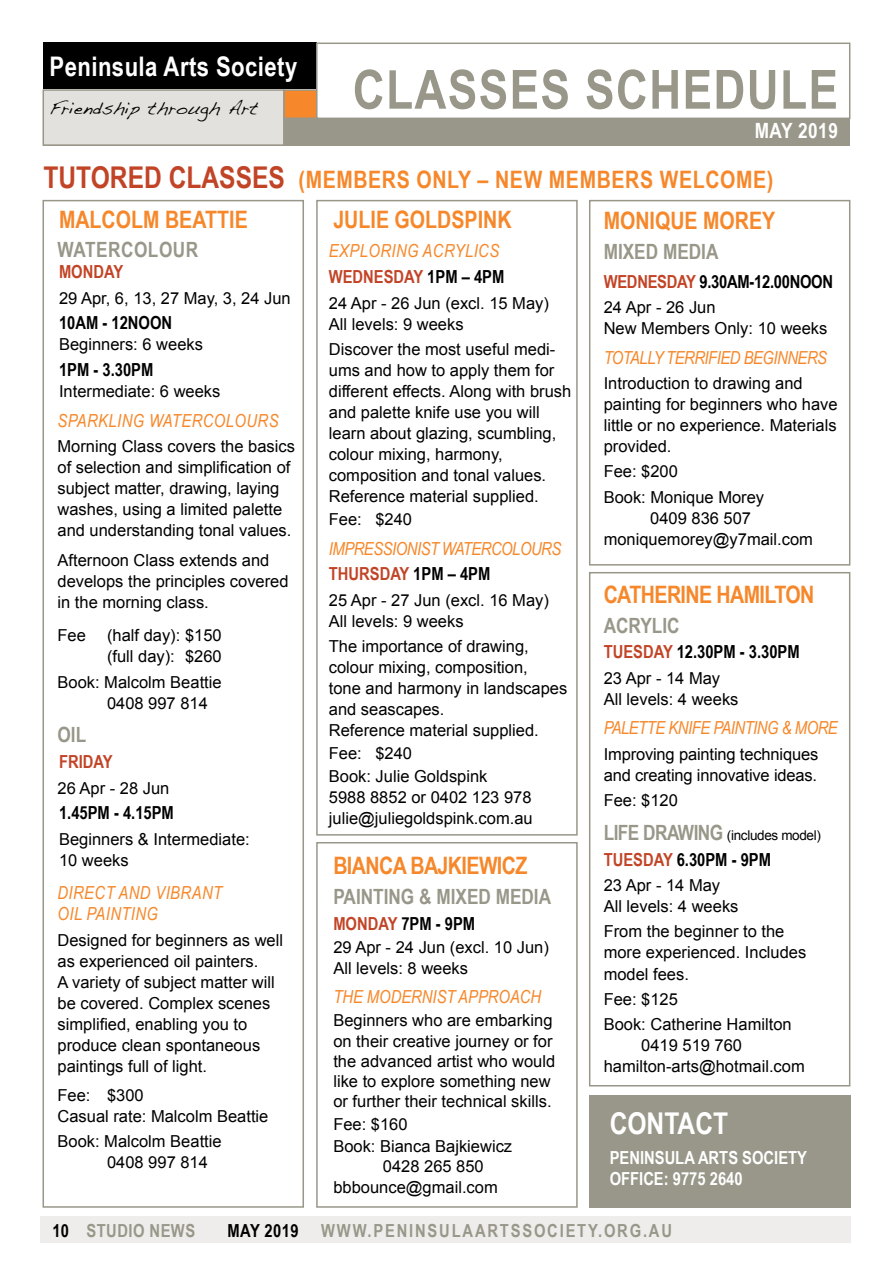
<style>
.page{position:relative;width:893px;height:1263px;background:#fff}
.page>*{position:absolute;margin:0;border:0;box-sizing:border-box;transform-origin:0 0}
.t1{font:700 54px "Arial Narrow";letter-spacing:.025em;color:#999789}
.t2{font:700 30px "Arial Narrow";color:#c24427}
.t3{font:700 30px "Arial Narrow";color:#fff}
.t4{font:700 27px "Arial Narrow";letter-spacing:.015em;color:#fff}
.t5{font:700 24px "Arial Narrow";color:#f6882b}
.t6{font:700 24px "Arial Narrow";letter-spacing:-.025em;color:#f6882b}
.t7{font:700 21px "Arial Narrow";color:#999789}
.t8{font:700 21px "Arial Narrow";letter-spacing:.025em;color:#999789}
.t9{font:700 21px "Arial Narrow";letter-spacing:.025em;color:#fff}
.t10{font:700 18px "Arial Narrow";color:#000}
.t11{font:italic 18px "Arial Narrow";color:#f6882b}
.t12{font:700 18px "Arial Narrow";color:#c24427}
.t13{font:italic 18px/21px "Arial Narrow";letter-spacing:.025em;color:#f6882b}
.t14{font:700 18px "Arial Narrow";letter-spacing:.025em;color:#999789}
.t15{font:700 18px "Arial Narrow";color:#fff}
.t16{font:italic 18px "Arial Narrow";letter-spacing:-.025em;color:#f6882b}
.t17{font:18px "Handwriting Dakota";letter-spacing:.01em;color:#000}
.t18{font:16.5px/21px "Arial";color:#000}
.t19{font:13.5px "Arial";letter-spacing:-.025em;color:#000}
.s1{font-family:"Arial Narrow";font-weight:700;font-size:21px;color:#999789}
.s2{color:#000}
.s3{color:#999789}
</style>
<div class="page">
<div style="left:40px;top:1216px;width:810px;height:26px;background:#eeedeb"></div>
<div style="left:316px;top:842px;width:262px;height:366px;border:2px solid #999789"></div>
<div style="left:43px;top:200px;width:261px;height:1008px;border:2px solid #999789"></div>
<div style="left:316px;top:200px;width:262px;height:636px;border:2px solid #999789"></div>
<div style="left:589px;top:1095px;width:261px;height:113px;background:#999789"></div>
<div style="left:589px;top:200px;width:261px;height:366px;border:2px solid #999789"></div>
<div style="left:589px;top:572px;width:261px;height:514px;border:2px solid #999789"></div>
<div style="left:43px;top:43px;width:273px;height:46px;background:#000"></div>
<div style="left:283px;top:89px;width:35px;height:30px;background:#f6882b;border:2px solid #999789"></div>
<div style="left:316px;top:43px;width:534px;height:76px;background:#fff;border:2px solid #999789"></div>
<div style="left:43px;top:119px;width:807px;height:27px;background:#999789"></div>
<div style="left:43px;top:89px;width:242px;height:57px;background:#e3e1dd;border:2px solid #999789"></div>
<h3 class="t4" style="left:50px;top:46px;width:249px">PENINSULA ARTS SOCIETY</h3>
<p class="t17" style="left:50px;top:97px;width:210px">Friendship through Art</p>
<h1 class="t1" style="left:353px;top:49px;width:487px">CLASSES SCHEDULE</h1>
<p class="t9" style="left:755px;top:115px;width:85px">MAY 2019</p>
<h2 class="t2" style="left:43px;top:154px;width:176px">TUTORED CLASSES</h2>
<h3 class="t5" style="left:299px;top:161px;width:40px">(MEMBE</h3>
<h3 class="t5" style="left:382px;top:161px;width:183px">RS ONLY – NEW MEMBE</h3>
<h3 class="t5" style="left:625px;top:161px;width:96px">RS WELCOME</h3>
<h3 class="t5" style="left:767px;top:161px;width:8px">)</h3>
<h3 class="t5" style="left:59px;top:201px;width:190px">MALCOLM BEATTIE</h3>
<p class="t8" style="left:58px;top:233px;width:141px">WATERCOLOUR</p>
<p class="t12" style="left:59px;top:258px;width:24px">MONDAY</p>
<p class="t18" style="left:59px;top:287px;width:233px">29 Apr, 6, 13, 27 May, 3, 24 Jun</p>
<p class="t10" style="left:59px;top:309px;width:81px">10AM - 12NOON</p>
<p class="t18" style="left:59px;top:334px;width:145px">Beginners: 6 weeks</p>
<p class="t10" style="left:59px;top:356px;width:84px">1PM - 3.30PM</p>
<p class="t18" style="left:59px;top:381px;width:163px">Intermediate: 6 weeks</p>
<p class="t13" style="left:58px;top:410px;width:222px">SPARKLING WATERCOLOURS</p>
<p class="t18" style="left:58px;top:436px;width:239px">Morning Class covers the basics of selection and simplification of subject matter, drawing, laying washes, using a limited palette and understanding tonal values.</p>
<p class="t18" style="left:58px;top:549px;width:233px">Afternoon Class extends and develops the principles covered in the morning class.</p>
<p class="t18" style="left:58px;top:625px;width:30px">Fee</p>
<p class="t18" style="left:107px;top:625px;width:116px">(half day): $150 (full day): $260</p>
<p class="t18" style="left:107px;top:671px;width:116px;text-indent:-50px">Book: Malcolm Beattie<br>0408 997 814</p>
<p class="t7" style="left:58px;top:719px;width:28px">OIL</p>
<p class="t12" style="left:59px;top:748px;width:29px">FRIDAY</p>
<p class="t18" style="left:58px;top:777px;width:113px">26 Apr - 28 Jun</p>
<p class="t10" style="left:59px;top:799px;width:104px">1.45PM - 4.15PM</p>
<p class="t18" style="left:59px;top:828px;width:192px">Beginners &amp; Intermediate:<br>10 weeks</p>
<p class="t13" style="left:58px;top:882px;width:166px">DIRECT AND VIBRANT<br>OIL PAINTING</p>
<p class="t18" style="left:58px;top:929px;width:227px">Designed for beginners as well as experienced oil painters.<br>A variety of subject matter will be covered. Complex scenes simplified, enabling you to produce clean spontaneous paintings full of light.</p>
<p class="t18" style="left:58px;top:1085px;width:212px">Fee: $300<br>Casual rate: Malcolm Beattie</p>
<p class="t18" style="left:107px;top:1131px;width:116px;text-indent:-50px">Book: Malcolm Beattie<br>0408 997 814</p>
<h3 class="t5" style="left:333px;top:201px;width:178px">JULIE GOLDSPINK</h3>
<p class="t11" style="left:329px;top:239px;width:51px">EXPLORING</p>
<p class="t11" style="left:423px;top:239px;width:12px">ACRY</p>
<p class="t11" style="left:465px;top:239px;width:18px">LICS</p>
<p class="t12" style="left:329px;top:263px;width:25px">WEDNESDAY</p>
<p class="t10" style="left:427px;top:263px;width:66px">1PM – 4PM</p>
<p class="t18" style="left:329px;top:292px;width:222px">24 Apr - 26 Jun (excl. 15 May)<br>All levels: 9 weeks</p>
<p class="t18" style="left:329px;top:339px;width:244px">Discover the most useful medi&shy;ums and how to apply them for different effects. Along with brush and palette knife use you will learn about glazing, scumbling, colour mixing, harmony, composition and tonal values.<br>Reference material supplied.</p>
<p class="t18" style="left:329px;top:509px;width:85px">Fee: $240</p>
<p class="t11" style="left:329px;top:536px;width:35px">IMPRESSIONIST</p>
<p class="t11" style="left:442px;top:536px;width:11px">WATERCO</p>
<p class="t11" style="left:512px;top:536px;width:19px">LOURS</p>
<p class="t12" style="left:329px;top:560px;width:52px">THU RSDAY</p>
<p class="t10" style="left:413px;top:560px;width:66px">1PM – 4PM</p>
<p class="t18" style="left:329px;top:589px;width:222px">25 Apr - 27 Jun (excl. 16 May)<br>All levels: 9 weeks</p>
<p class="t18" style="left:329px;top:636px;width:240px">The importance of drawing, colour mixing, composition,<br>tone and harmony in landscapes and seascapes.<br>Reference material supplied.</p>
<p class="t18" style="left:329px;top:742px;width:160px;line-height:23.1px">Fee: $240<br>Book: Julie Goldspink</p>
<p class="t18" style="left:329px;top:787px;width:205px">5988 8852 or 0402 123 978 julie@juliegoldspink.com.au</p>
<h3 class="t6" style="left:333px;top:847px;width:196px">BIANCA BAJKIEWICZ</h3>
<p class="t7" style="left:333px;top:880px;width:22px">PAINTING</p>
<p class="t7" style="left:419px;top:880px;width:43px">&amp; MIXED</p>
<p class="t7" style="left:496px;top:880px;width:26px">MEDIA</p>
<p class="t12" style="left:333px;top:909px;width:24px">MONDAY</p>
<p class="t10" style="left:401px;top:909px;width:63px">7PM - 9PM</p>
<p class="t18" style="left:333px;top:936px;width:217px">29 Apr - 24 Jun (excl. 10 Jun)<br>All levels: 8 weeks</p>
<p class="t11" style="left:333px;top:984px;width:209px">THE MODERNIST APPROACH</p>
<p class="t18" style="left:333px;top:1010px;width:223px;line-height:20.2px">Beginners who are embarking on their creative journey or for the advanced artist who would like to explore something new or further their technical skills.</p>
<p class="t18" style="left:333px;top:1113px;width:180px;line-height:22.4px">Fee: $160<br>Book: Bianca Bajkiewicz</p>
<p class="t18" style="left:333px;top:1156px;width:166px;text-indent:50px">0428 265 850 bbbounce@gmail.com</p>
<h3 class="t5" style="left:604px;top:202px;width:173px">MONIQUE MOREY</h3>
<p class="t7" style="left:604px;top:235px;width:25px">MIXED</p>
<p class="t7" style="left:663px;top:235px;width:26px">MEDIA</p>
<p class="t12" style="left:604px;top:268px;width:25px">WEDNESDAY</p>
<p class="t10" style="left:699px;top:268px;width:113px">9.30AM-12.00NOON</p>
<p class="t18" style="left:604px;top:297px;width:225px">24 Apr - 26 Jun<br>New Members Only: 10 weeks</p>
<p class="t16" style="left:604px;top:345px;width:225px">TOTALL Y TERRIFIED BEGINNERS</p>
<p class="t18" style="left:604px;top:373px;width:235px">Introduction to drawing and painting for beginners who have little or no experience. Materials provided.</p>
<p class="t18" style="left:604px;top:459px;width:162px;line-height:25.2px">Fee: $200<br>Book: Monique Morey</p>
<p class="t18" style="left:604px;top:507px;width:211px;text-indent:46px">0409 836 507 moniquemorey@y7mail.com</p>
<h3 class="t6" style="left:604px;top:576px;width:212px">CATHERINE HAMILTON</h3>
<p class="t7" style="left:604px;top:609px;width:77px">ACRYLIC</p>
<p class="t12" style="left:604px;top:638px;width:31px">TUESDAY</p>
<p class="t10" style="left:677px;top:638px;width:112px">12.30PM - 3.30PM</p>
<p class="t18" style="left:604px;top:668px;width:136px">23 Apr - 14 May<br>All levels: 4 weeks</p>
<p class="t11" style="left:604px;top:715px;width:36px">PALETTE</p>
<p class="t11" style="left:668px;top:715px;width:10px">KNIFE</p>
<p class="t11" style="left:713px;top:715px;width:17px">PAINTIN</p>
<p class="t11" style="left:767px;top:715px;width:51px">G &amp; MORE</p>
<p class="t18" style="left:604px;top:743px;width:216px">Improving painting techniques and creating innovative ideas.</p>
<p class="t18" style="left:604px;top:790px;width:76px">Fee: $120</p>
<p class="t19" style="left:604px;top:826px;width:219px"><span class="s1">LIFE DRAWING</span> (includes model)</p>
<p class="t12" style="left:604px;top:846px;width:20px">TUESDAY</p>
<p class="t10" style="left:677px;top:846px;width:84px">6.30PM - 9PM</p>
<p class="t18" style="left:604px;top:875px;width:136px">23 Apr - 14 May<br>All levels: 4 weeks</p>
<p class="t18" style="left:604px;top:921px;width:204px">From the beginner to the more experienced. Includes model fees.</p>
<p class="t18" style="left:604px;top:986px;width:189px;line-height:25.2px">Fee: $125<br>Book: Catherine Hamilton</p>
<p class="t18" style="left:604px;top:1035px;width:203px;text-indent:38px">0419 519 760 hamilton-arts@hotmail.com</p>
<h2 class="t3" style="left:610px;top:1100px;width:36px">CONTACT</h2>
<p class="t15" style="left:610px;top:1144px;width:20px">PENINSU</p>
<p class="t15" style="left:675px;top:1144px;width:87px">LA ARTS SOCIETY</p>
<p class="t15" style="left:610px;top:1165px;width:21px">OFFICE</p>
<p class="t15" style="left:664px;top:1165px;width:80px">: 9775 2640</p>
<p class="t14" style="left:53px;top:1217px;width:144px"><span class="s2">10</span> STUDIO NEWS</p>
<p class="t10" style="left:227px;top:1217px;width:110px">MAY 2019 <span class="s3">WWW</span></p>
<p class="t14" style="left:368px;top:1217px;width:29px">.PENINSU</p>
<p class="t14" style="left:452px;top:1217px;width:61px">LAA RTSSO</p>
<p class="t14" style="left:547px;top:1217px;width:23px">CIETY</p>
<p class="t14" style="left:598px;top:1217px;width:63px">.ORG.AU</p>
</div>
